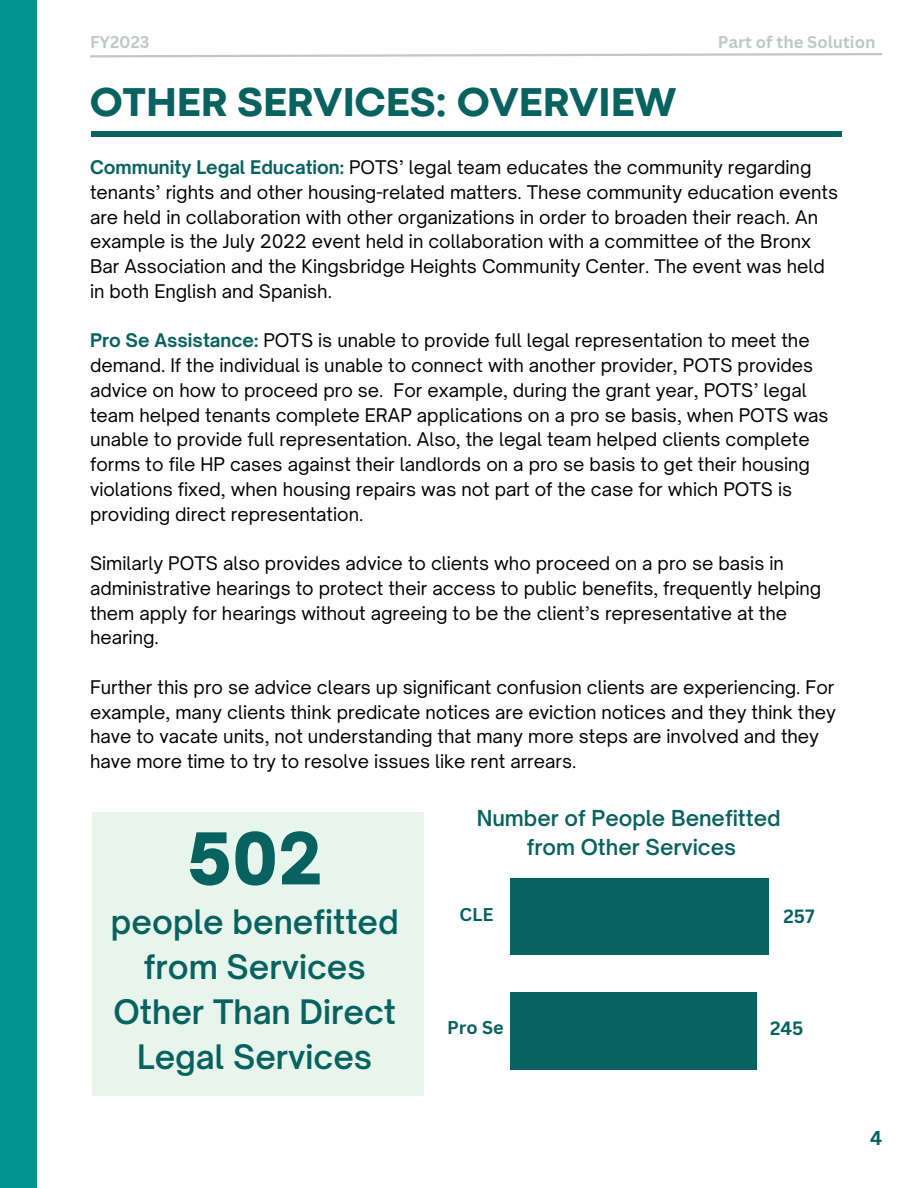
<style>
.page{position:relative;width:918px;height:1188px;background:#fff}
.page>*{position:absolute;margin:0;border:0;box-sizing:border-box;transform-origin:0 0}
.t1{font:900 68.25px "Open Sauce One";color:#08625f}
.t2{font:800 42px "Codec Pro";color:#08625f}
.t3{font:600 32.25px/45px "Open Sauce One";color:#08625f;text-align:center}
.t4{font:600 21px "Open Sauce One";color:#08625f}
.t5{font:700 19.5px "Canva Sans";color:#08625f}
.t6{font:700 18.75px "Canva Sans";color:#08625f}
.t7{font:18px/24.8px "Open Sauce One";color:#000}
.t8{font:700 18px "Canva Sans";color:#08625f}
.t9{font:700 16.5px "Canva Sans";color:#c3c5c6}
.s1{font-weight:700;color:#08625f}
</style>
<div class="page">
<div style="left:0;top:0;width:37px;height:1188px;background:#009490"></div>
<div style="left:92px;top:131px;width:750px;height:5px;background:#08625f"></div>
<svg style="left:90px;top:53px;width:792px;height:5px"></svg>
<div style="left:510px;top:878px;width:259px;height:77px;background:#08625f"></div>
<div style="left:510px;top:993px;width:247px;height:77px;background:#08625f"></div>
<div style="left:92px;top:813px;width:332px;height:283px;background:#e7f5ec"></div>
<p class="t9" style="left:90px;top:31px;width:61px">FY2023</p>
<p class="t9" style="left:718px;top:31px;width:159px">Part of the Solution</p>
<p class="t2" style="left:90px;top:87px;width:588px">OTHER SERVICES: OVERVIEW</p>
<p class="t7" style="left:90px;top:155px;width:750px"><span class="s1">Community Legal Education:</span> POTS’ legal team educates the community regarding tenants’ rights and other housing-related matters. These community education events are held in collaboration with other organizations in order to broaden their reach. An example is the July 2022 event held in collaboration with a committee of the Bronx Bar Association and the Kingsbridge Heights Community Center. The event was held in both English and Spanish.</p>
<p class="t7" style="left:90px;top:328px;width:740px"><span class="s1">Pro Se Assistance:</span> POTS is unable to provide full legal representation to meet the demand. If the individual is unable to connect with another provider, POTS provides advice on how to proceed pro se. For example, during the grant year, POTS’ legal team helped tenants complete ERAP applications on a pro se basis, when POTS was unable to provide full representation. Also, the legal team helped clients complete forms to file HP cases against their landlords on a pro se basis to get their housing violations fixed, when housing repairs was not part of the case for which POTS is providing direct representation.</p>
<p class="t7" style="left:90px;top:551px;width:733px">Similarly POTS also provides advice to clients who proceed on a pro se basis in administrative hearings to protect their access to public benefits, frequently helping them apply for hearings without agreeing to be the client’s representative at the hearing.</p>
<p class="t7" style="left:90px;top:675px;width:748px">Further this pro se advice clears up significant confusion clients are experiencing. For example, many clients think predicate notices are eviction notices and they think they have to vacate units, not understanding that many more steps are involved and they have more time to try to resolve issues like rent arrears.</p>
<p class="t1" style="left:187px;top:816px;width:137px">502</p>
<p class="t3" style="left:111px;top:899px;width:289px">people benefitted from Services<br>Other Than Direct<br>Legal Services</p>
<p class="t4" style="left:477px;top:805px;width:305px">Number of People Benefitted</p>
<p class="t4" style="left:527px;top:834px;width:211px">from Other Services</p>
<p class="t8" style="left:460px;top:902px;width:36px">CLE</p>
<p class="t8" style="left:447px;top:1014px;width:58px">Pro Se</p>
<p class="t6" style="left:784px;top:903px;width:33px">257</p>
<p class="t6" style="left:770px;top:1015px;width:35px">245</p>
<p class="t5" style="left:870px;top:1124px;width:14px">4</p>
</div>
